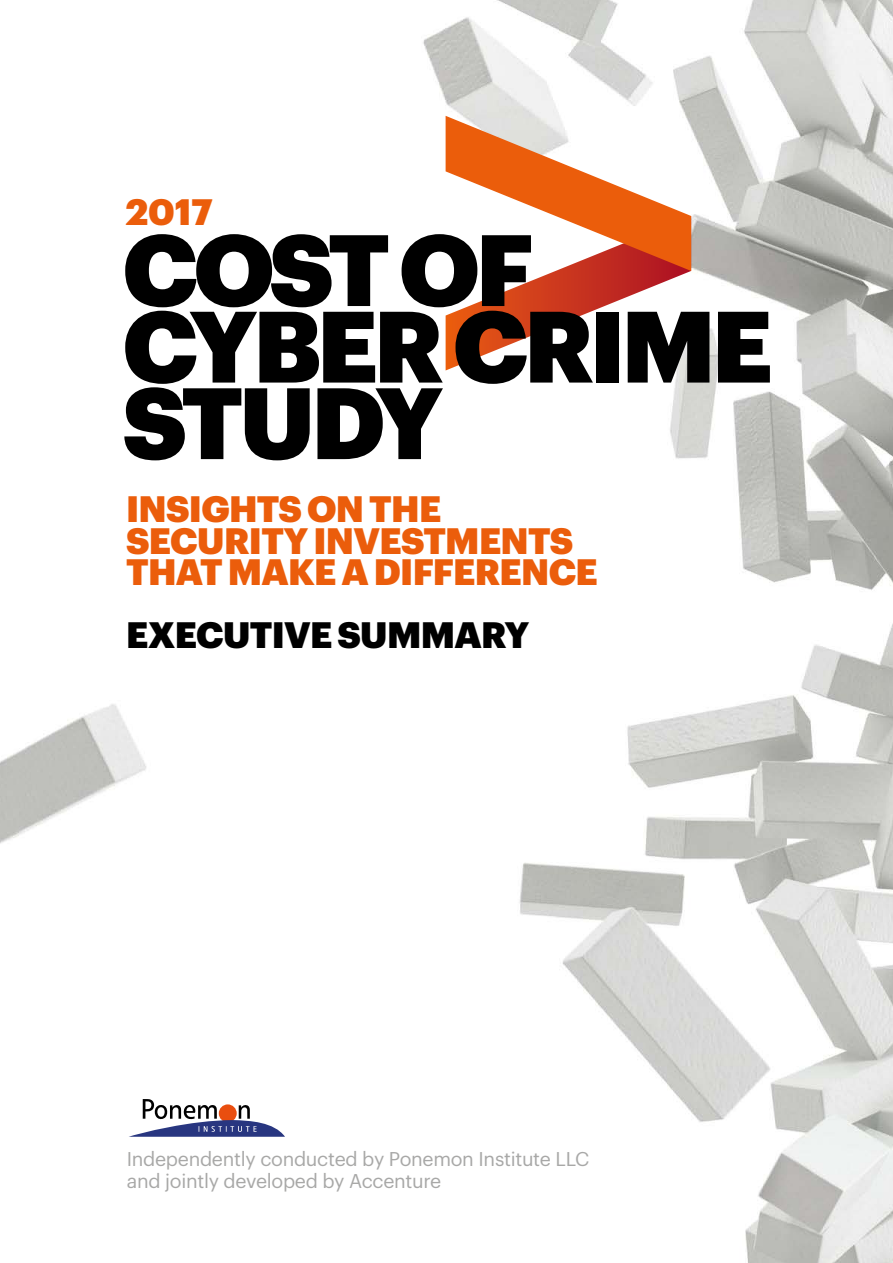
<style>
.page{position:relative;width:893px;height:1263px;background:#fff}
.page>*{position:absolute;margin:0;border:0;box-sizing:border-box;transform-origin:0 0}
.t1{font:900 99px/76.5px "Graphik";letter-spacing:-.045em;color:#000}
.t2{font:900 36px/31.5px "Graphik";letter-spacing:-.02em;color:#eb5d0b}
.t3{font:900 36px "Graphik";letter-spacing:-.02em;color:#000}
.t4{font:19.5px/22.5px "Graphik";letter-spacing:-.015em;color:#a8a8a7}
</style>
<div class="page">
<img style="left:0;top:0;width:893px;height:1263px">
<svg style="left:129px;top:1099px;width:156px;height:38px"></svg>
<svg style="left:446px;top:116px;width:245px;height:254px"></svg>
<h2 class="t2" style="left:126px;top:193px;width:88px">2017</h2>
<h1 class="t1" style="left:122px;top:223px;width:652px">COST OF<br>CYBER CRIME<br>STUDY</h1>
<h2 class="t2" style="left:126px;top:490px;width:473px">INSIGHTS ON THE<br>SECURITY INVESTMENTS<br>THAT MAKE A DIFFERENCE</h2>
<h2 class="t3" style="left:126px;top:607px;width:405px">EXECUTIVE SUMMARY</h2>
<p class="t4" style="left:127px;top:1146px;width:464px">Independently conducted by Ponemon Institute LLC and jointly developed by Accenture</p>
</div>
